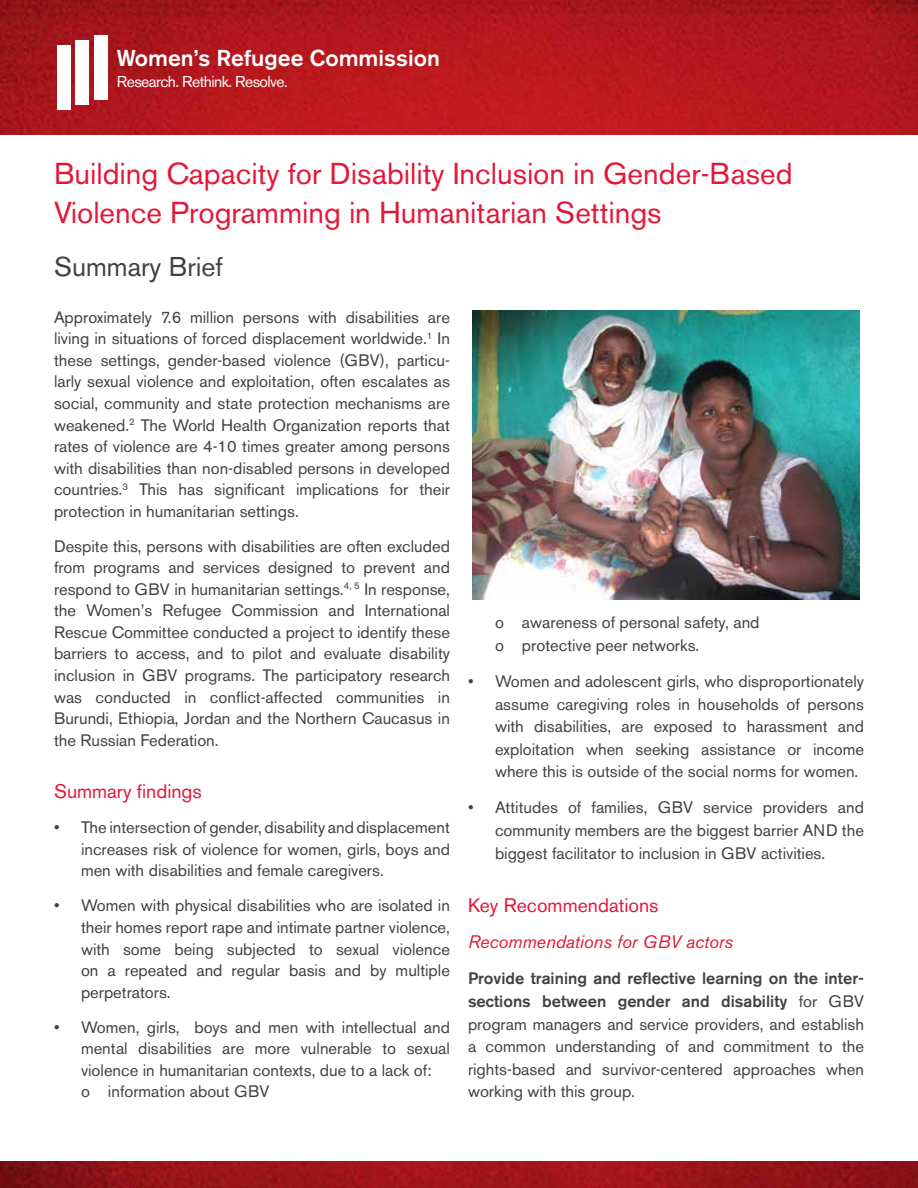
<style>
.page{position:relative;width:918px;height:1188px;background:#fff}
.page>*{position:absolute;margin:0;border:0;box-sizing:border-box;transform-origin:0 0}
.Head_2{font:30px/39px "Akzidenz Grotesk BE";color:#e31837}
.Head_1{font:27px "Akzidenz Grotesk BE";color:#414042}
.t1{font:500 22.8px "Akzidenz Grotesk BE";color:#fff}
.Head_2-2{font:19.5px "Akzidenz Grotesk BE";color:#e31837}
.Head_3{font:italic 18px "Akzidenz Grotesk BE";color:#e31837}
.Head_2-3{font:16.5px/21.6px "Akzidenz Grotesk BE";color:#414042;text-align:justify}
.t2{font:15.75px "Akzidenz Grotesk BE";letter-spacing:-.035em;color:#fff}
.s1{font-weight:500}
</style>
<div class="page">
<img style="left:0;top:0;width:918px;height:135px">
<img style="left:0;top:1161px;width:918px;height:27px">
<div style="left:57px;top:45px;width:14px;height:65px;background:#fff"></div>
<div style="left:75px;top:40px;width:14px;height:64px;background:#fff"></div>
<div style="left:94px;top:35px;width:13px;height:65px;background:#fff"></div>
<img style="left:473px;top:310px;width:386px;height:290px">
<p class="t1" style="left:117px;top:44px;width:325px">Women’s Refugee Commission</p>
<p class="t2" style="left:117px;top:72px;width:172px">Research. Rethink. Resolve.</p>
<p class="Head_2" style="left:54px;top:155px;width:740px">Building Capacity for Disability Inclusion in Gender-Based<br>Violence Programming in Humanitarian Settings</p>
<p class="Head_1" style="left:54px;top:250px;width:170px">Summary Brief</p>
<p class="Head_2-3" style="left:54px;top:306px;width:398px">Approximately 7.6 million persons with disabilities are living in situations of forced displacement worldwide.<sup>1</sup> In these settings, gender-based violence (GBV), particu&shy;larly sexual violence and exploitation, often escalates as social, community and state protection mechanisms are weakened.<sup>2</sup> The World Health Organization reports that rates of violence are 4-10 times greater among persons with disabilities than non-disabled persons in developed countries.<sup>3</sup> This has significant implications for their protection in humanitarian settings.</p>
<p class="Head_2-3" style="left:54px;top:535px;width:398px">Despite this, persons with disabilities are often excluded from programs and services designed to prevent and respond to GBV in humanitarian settings.<sup>4,</sup> <sup>5</sup> In response, the Women’s Refugee Commission and International Rescue Committee conducted a project to identify these barriers to access, and to pilot and evaluate disability inclusion in GBV programs. The participatory research was conducted in conflict-affected communities in Burundi, Ethiopia, Jordan and the Northern Caucasus in the Russian Federation.</p>
<p class="Head_2-2" style="left:54px;top:780px;width:149px">Summary findings</p>
<p class="Head_2-3" style="left:81px;top:817px;width:371px;text-indent:-27px">• The intersection of gender, disability and displacement increases risk of violence for women, girls, boys and men with disabilities and female caregivers.</p>
<p class="Head_2-3" style="left:81px;top:895px;width:371px;text-indent:-27px">• Women with physical disabilities who are isolated in their homes report rape and intimate partner violence, with some being subjected to sexual violence on a repeated and regular basis and by multiple perpetrators.</p>
<p class="Head_2-3" style="left:81px;top:1016px;width:371px;text-indent:-27px">• Women, girls, boys and men with intellectual and mental disabilities are more vulnerable to sexual violence in humanitarian contexts, due to a lack of:</p>
<p class="Head_2-3" style="left:81px;top:1081px;width:190px">o information about GBV</p>
<p class="Head_2-3" style="left:495px;top:612px;width:266px">o awareness of personal safety, and</p>
<p class="Head_2-3" style="left:495px;top:634px;width:206px">o protective peer networks.</p>
<p class="Head_2-3" style="left:495px;top:670px;width:371px;line-height:22.5px;text-indent:-27px">• Women and adolescent girls, who disproportionately assume caregiving roles in households of persons with disabilities, are exposed to harassment and exploitation when seeking assistance or income where this is outside of the social norms for women.</p>
<p class="Head_2-3" style="left:495px;top:796px;width:371px;line-height:22.5px;text-indent:-27px">• Attitudes of families, GBV service providers and community members are the biggest barrier AND the biggest facilitator to inclusion in GBV activities.</p>
<p class="Head_2-2" style="left:468px;top:894px;width:192px">Key Recommendations</p>
<p class="Head_3" style="left:468px;top:931px;width:267px">Recommendations for GBV actors</p>
<p class="Head_2-3" style="left:468px;top:967px;width:398px;line-height:22.5px"><span class="s1">Provide training and reflective learning on the inter&shy;sections between gender and disability</span> for GBV program managers and service providers, and establish a common understanding of and commitment to the rights-based and survivor-centered approaches when working with this group.</p>
</div>
